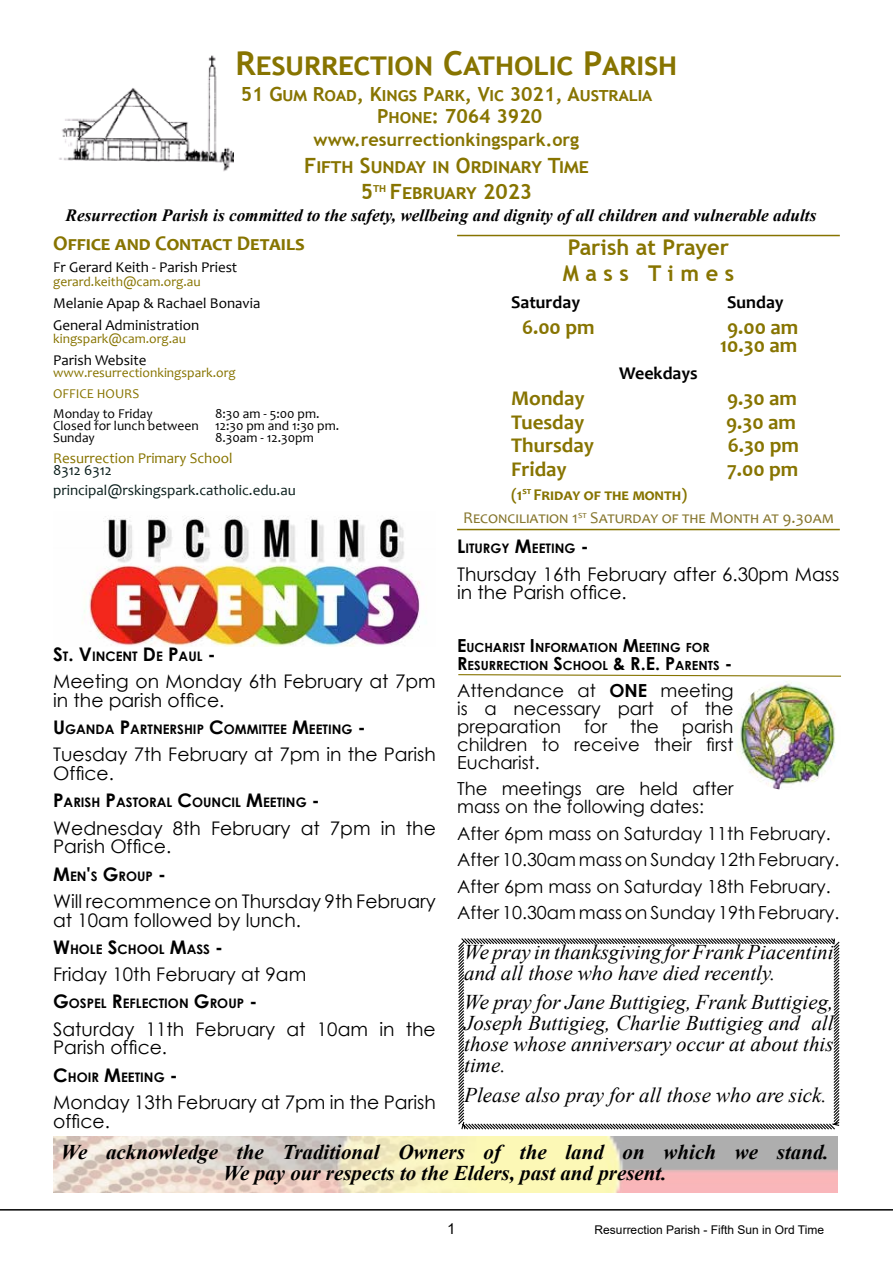
<style>
.page{position:relative;width:893px;height:1263px;background:#fff}
.page>*{position:absolute;margin:0;border:0;box-sizing:border-box;transform-origin:0 0}
.t1{font:700 33px "Trebuchet MS";color:#877400}
.t2{font:700 21.75px/26.5px "Trebuchet MS";color:#877400}
.t3{font:italic 21px/21px "Times New Roman";color:#000}
.t4{font:italic 700 21px/21px "Times New Roman";color:#000;text-align:center}
.t5{font:700 21px/18px "Candara";color:#877400;text-align:center}
.t6{font:700 21px/26.5px "Trebuchet MS";color:#877400;text-align:center}
.t7{font:700 19.5px/22.4px "Trebuchet MS";color:#877400}
.t8{font:18.75px/18.8px "Century Gothic";color:#000}
.t9{font:18px/18px "Century Gothic";color:#000;text-align:justify}
.t10{font:700 18px "Trebuchet MS";color:#877400}
.t11{font:700 18px "Candara";color:#000}
.t12{font:italic 700 17.25px "Times New Roman";color:#000}
.t13{font:16.5px/23.5px "Candara";color:#86762e}
.t14{font:15px/22px "Candara";color:#000}
.t15{font:15px/20.5px "Candara";color:#0a1e1c}
.t16{font:15px "Candara";color:#877400}
.t17{font:15px "Arial";color:#000}
.t18{font:13.5px/12px "Candara";color:#000}
.t19{font:13.5px/20.5px "Candara";color:#877400}
.t20{font:700 13.2px "Century Gothic";color:#000}
.t21{font:700 12.6px/18px "Century Gothic";color:#000}
.t22{font:12px "Arial";color:#000}
.s1{font-weight:700;color:#877400}
.s2{color:#86752d}
.s3{font-size:18.75px}
.s4{font-size:18px}
.s5{font-weight:700}
</style>
<div class="page">
<hr style="left:0;top:1209px;width:893px;height:1px;background:#000">
<img style="left:53px;top:1137px;width:785px;height:55px">
<img style="left:59px;top:55px;width:175px;height:116px">
<hr style="left:457px;top:529px;width:383px;height:1px;background:#877400">
<hr style="left:457px;top:235px;width:383px;height:1px;background:#877400">
<svg style="left:458px;top:674px;width:383px;height:3px"></svg>
<svg style="left:458px;top:938px;width:382px;height:192px"></svg>
<img style="left:735px;top:681px;width:101px;height:109px">
<img style="left:84px;top:516px;width:336px;height:131px">
<h1 class="t1" style="left:236px;top:42px;width:443px">Resurrection Catholic Parish</h1>
<p class="t7" style="left:377px;top:83px;width:277px;text-indent:-136px">51 Gum Road, Kings Park, Vic 3021, Australia<br>Phone: 7064 3920</p>
<p class="t10" style="left:314px;top:128px;width:267px">www.resurrectionkingspark.org</p>
<p class="t6" style="left:304px;top:152px;width:286px">Fifth Sunday in Ordinary Time<br>5<sup>th</sup> February 2023</p>
<p class="t12" style="left:66px;top:203px;width:752px">Resurrection Parish is committed to the safety, wellbeing and dignity of all children and vulnerable adults</p>
<p class="t5" style="left:53px;top:234px;width:253px">Office and Contact Details</p>
<p class="t14" style="left:53px;top:256px;width:186px">Fr Gerard Keith - Parish Priest</p>
<p class="t19" style="left:53px;top:271px;width:149px">gerard.keith@cam.org.au</p>
<p class="t14" style="left:53px;top:291px;width:209px">Melanie Apap &amp; Rachael Bonavia<br>General Administration</p>
<p class="t19" style="left:53px;top:328px;width:134px">kingspark@cam.org.au</p>
<p class="t14" style="left:53px;top:349px;width:95px">Parish Website</p>
<p class="t19" style="left:53px;top:362px;width:184px">www.resurrectionkingspark.org<br>OFFICE HOURS</p>
<p class="t18" style="left:53px;top:407px;width:101px">Monday to Friday</p>
<p class="t2" style="left:563px;top:234px;width:173px">Parish at Prayer<br>M a s s T i m e s</p>
<p class="t11" style="left:511px;top:291px;width:70px">Saturday</p>
<p class="t11" style="left:727px;top:291px;width:58px">Sunday</p>
<p class="t5" style="left:522px;top:318px;width:74px">6.00 pm</p>
<p class="t5" style="left:720px;top:318px;width:80px">9.00 am<br>10.30 am</p>
<p class="t11" style="left:619px;top:362px;width:80px">Weekdays</p>
<p class="t5" style="left:511px;top:389px;width:75px">Monday</p>
<p class="t5" style="left:727px;top:389px;width:71px">9.30 am</p>
<p class="t5" style="left:511px;top:413px;width:75px">Tuesday</p>
<p class="t5" style="left:726px;top:413px;width:71px">9.30 am</p>
<p class="t5" style="left:511px;top:436px;width:84px">Thursday</p>
<p class="t5" style="left:728px;top:436px;width:73px">6.30 pm</p>
<p class="t5" style="left:511px;top:460px;width:57px">Friday</p>
<p class="t5" style="left:727px;top:460px;width:73px">7.00 pm</p>
<p class="t13" style="left:463px;top:482px;width:372px;text-indent:48px"><span class="s1">(1</span><sup>st</sup> <span class="s1">Friday of the month)<br></span>Reconciliation 1<sup>st</sup> Saturday of the Month at <span class="s2">9.30am</span></p>
<p class="t18" style="left:53px;top:407px;width:288px;text-indent:162px">8:30 am - 5:00 pm.<br>Closed for lunch between 12:30 pm and 1:30 pm.<br>Sunday</p>
<p class="t18" style="left:215px;top:431px;width:100px">8.30am - 12.30pm</p>
<p class="t16" style="left:53px;top:448px;width:181px">Resurrection Primary School</p>
<p class="t15" style="left:53px;top:459px;width:244px">8312 6312 principal@rskingspark.catholic.edu.au</p>
<p class="t20" style="left:53px;top:646px;width:164px"><span class="s3">S</span>T<span class="s3">. V</span>INCENT <span class="s3">D</span>E <span class="s3">P</span>AUL <span class="s3">-</span></p>
<p class="t8" style="left:53px;top:671px;width:384px">Meeting on Monday 6th February at 7pm in the parish office.</p>
<p class="t20" style="left:53px;top:719px;width:314px"><span class="s3">U</span> GANDA <span class="s3">P</span>ARTNERSHIP <span class="s3">C</span>OMMITTEE <span class="s3">M</span>EETING <span class="s3">-</span></p>
<p class="t8" style="left:53px;top:745px;width:384px">Tuesday 7th February at 7pm in the Parish<br>Office.</p>
<p class="t20" style="left:53px;top:792px;width:268px"><span class="s3">P</span>ARISH <span class="s3">P</span>ASTORAL <span class="s3">C</span>OUNCIL <span class="s3">M</span>EETING <span class="s3">-</span></p>
<p class="t8" style="left:53px;top:818px;width:384px">Wednesday 8th February at 7pm in the<br>Parish Office.</p>
<p class="t20" style="left:53px;top:866px;width:114px"><span class="s3">M</span>EN<span class="s3">'</span>S <span class="s3">G</span>ROUP <span class="s3">-</span></p>
<p class="t8" style="left:53px;top:891px;width:384px">Will recommence on Thursday 9th February at 10am followed by lunch.</p>
<p class="t20" style="left:53px;top:939px;width:172px"><span class="s3">W</span>HOLE <span class="s3">S</span>CHOOL <span class="s3">M</span>ASS <span class="s3">-</span></p>
<p class="t8" style="left:53px;top:964px;width:255px">Friday 10th February at 9am</p>
<p class="t20" style="left:53px;top:993px;width:206px"><span class="s3">G</span>OSPEL <span class="s3">R</span>EFLECTION <span class="s3">G</span>ROUP <span class="s3">-</span></p>
<p class="t8" style="left:53px;top:1019px;width:384px">Saturday 11th February at 10am in the<br>Parish office.</p>
<p class="t20" style="left:53px;top:1067px;width:126px"><span class="s3">C</span>HOIR <span class="s3">M</span>EETING <span class="s3">-</span></p>
<p class="t8" style="left:53px;top:1092px;width:384px">Monday 13th February at 7pm in the Parish office.</p>
<p class="t20" style="left:457px;top:538px;width:133px"><span class="s3">L</span>ITURGY <span class="s3">M</span>EETING <span class="s3">-</span></p>
<p class="t8" style="left:457px;top:564px;width:384px">Thursday 16th February after 6.30pm Mass in the Parish office.</p>
<p class="t21" style="left:457px;top:638px;width:277px"><span class="s4">E</span>UCHARIST <span class="s4">I</span> NFORMATION <span class="s4">M</span>EETING FOR<br><span class="s4">R</span>ESURRECTION <span class="s4">S</span>CHOOL <span class="s4">&amp; R.E. P</span>ARENTS <span class="s4">-</span></p>
<p class="t9" style="left:457px;top:681px;width:278px">Attendance at <span class="s5">ONE</span> meeting is a necessary part of the preparation</p>
<p class="t9" style="left:457px;top:717px;width:278px;text-indent:225px">parish children to receive their first Eucharist.</p>
<p class="t9" style="left:457px;top:779px;width:278px">The meetings are held after mass on the following dates:</p>
<p class="t9" style="left:457px;top:820px;width:384px;line-height:26.5px;text-align:left">After 6pm mass on Saturday 11th February.<br>After 10.30am mass on Sunday 12th February.<br>After 6pm mass on Saturday 18th February.<br>After 10.30am mass on Sunday 19th February.</p>
<p class="t3" style="left:464px;top:941px;width:371px">We pray in thanksgiving for Frank Piacentini and all those who have died recently.</p>
<p class="t3" style="left:464px;top:991px;width:371px;text-align:justify">We pray for Jane Buttigieg, Frank Buttigieg, Joseph Buttigieg, Charlie Buttigieg and all those whose anniversary occur at about this time.</p>
<p class="t3" style="left:464px;top:1084px;width:364px">Please also pray for all those who are sick.</p>
<p class="t9" style="left:584px;top:717px;width:24px">for</p>
<p class="t9" style="left:630px;top:717px;width:30px">the</p>
<p class="t4" style="left:61px;top:1141px;width:769px">We acknowledge the Traditional Owners of the land on which we stand.<br>We pay our respects to the Elders, past and present.</p>
<p class="t17" style="left:447px;top:1218px;width:10px">1</p>
<p class="t22" style="left:595px;top:1221px;width:231px">Resurrection Parish - Fifth Sun in Ord Time</p>
</div>
